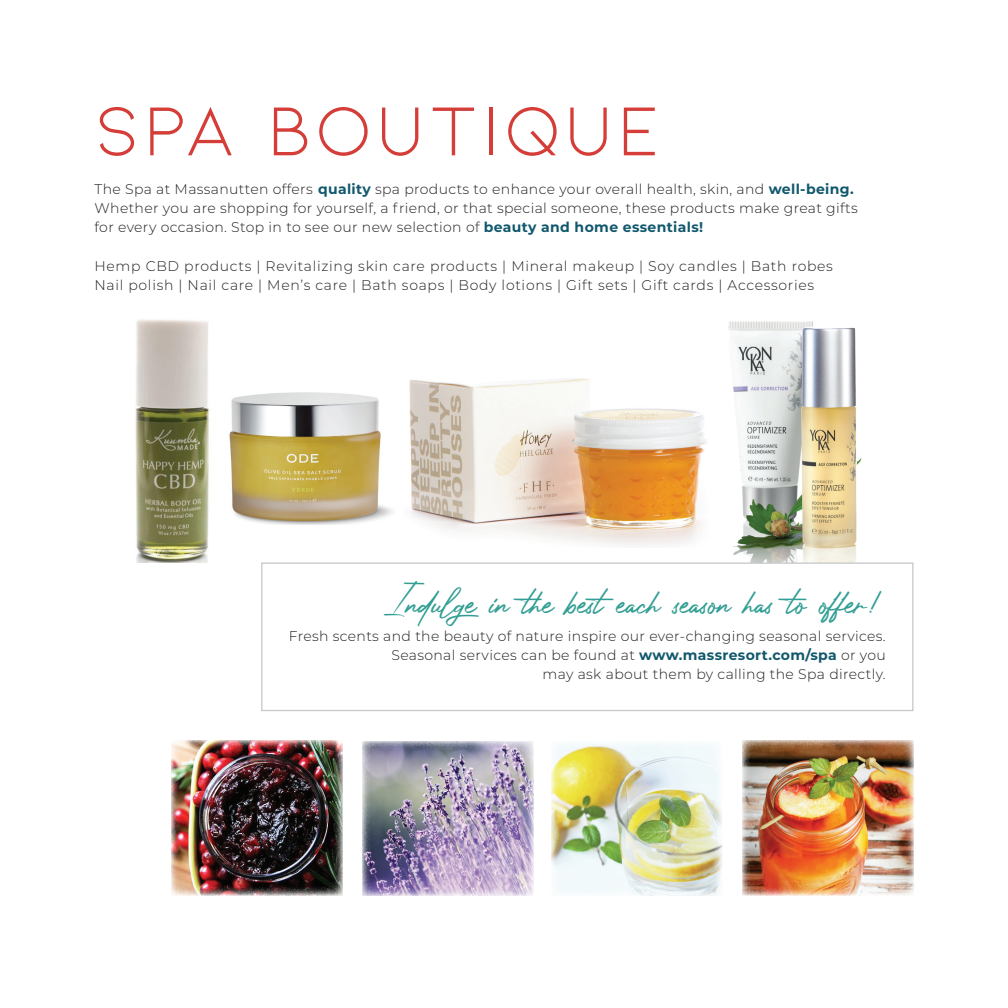
<style>
.page{position:relative;width:1008px;height:1008px;background:#fff}
.page>*{position:absolute;margin:0;border:0;box-sizing:border-box;transform-origin:0 0}
.t1{font:73.5px "Kiona";letter-spacing:.05em;color:#d53d38}
.t2{font:42px "Photograph Signature";color:#319e93}
.t3{font:300 14px/19.2px "Montserrat";letter-spacing:.025em;color:#231f20}
.t4{font:300 14px/19.2px "Montserrat";letter-spacing:.05em;color:#231f20}
.s1{font-weight:700;color:#11586d}
</style>
<div class="page">
<img style="left:172px;top:740px;width:171px;height:155px">
<img style="left:363px;top:741px;width:171px;height:155px">
<img style="left:551px;top:743px;width:172px;height:153px">
<img style="left:742px;top:740px;width:172px;height:155px">
<img style="left:135px;top:319px;width:74px;height:243px">
<img style="left:409px;top:378px;width:298px;height:168px">
<img style="left:728px;top:321px;width:134px;height:241px">
<img style="left:229px;top:392px;width:164px;height:133px">
<div style="left:261px;top:562px;width:653px;height:149px;border:1px solid #c7c8ca"></div>
<h1 class="t1" style="left:94px;top:90px;width:568px">SPA BOUTIQUE</h1>
<p class="t3" style="left:94px;top:179px;width:765px">The Spa at Massanutten offers <span class="s1">quality</span> spa products to enhance your overall health, skin, and <span class="s1">well-being.<br></span>Whether you are shopping for yourself, a friend, or that special someone, these products make great gifts for every occasion. Stop in to see our new selection of <span class="s1">beauty and home essentials!</span></p>
<p class="t4" style="left:94px;top:256px;width:740px">Hemp CBD products | Revitalizing skin care products | Mineral makeup | Soy candles | Bath robes<br>Nail polish | Nail care | Men’s care | Bath soaps | Body lotions | Gift sets | Gift cards | Accessories</p>
<h2 class="t2" style="left:388px;top:566px;width:500px">Indulge in the best each season has to offer!</h2>
<p class="t3" style="left:289px;top:626px;width:599px;text-align:right">Fresh scents and the beauty of nature inspire our ever-changing seasonal services.<br>Seasonal services can be found at <span class="s1">www.massresort.com/spa</span> or you<br>may ask about them by calling the Spa directly.</p>
</div>
